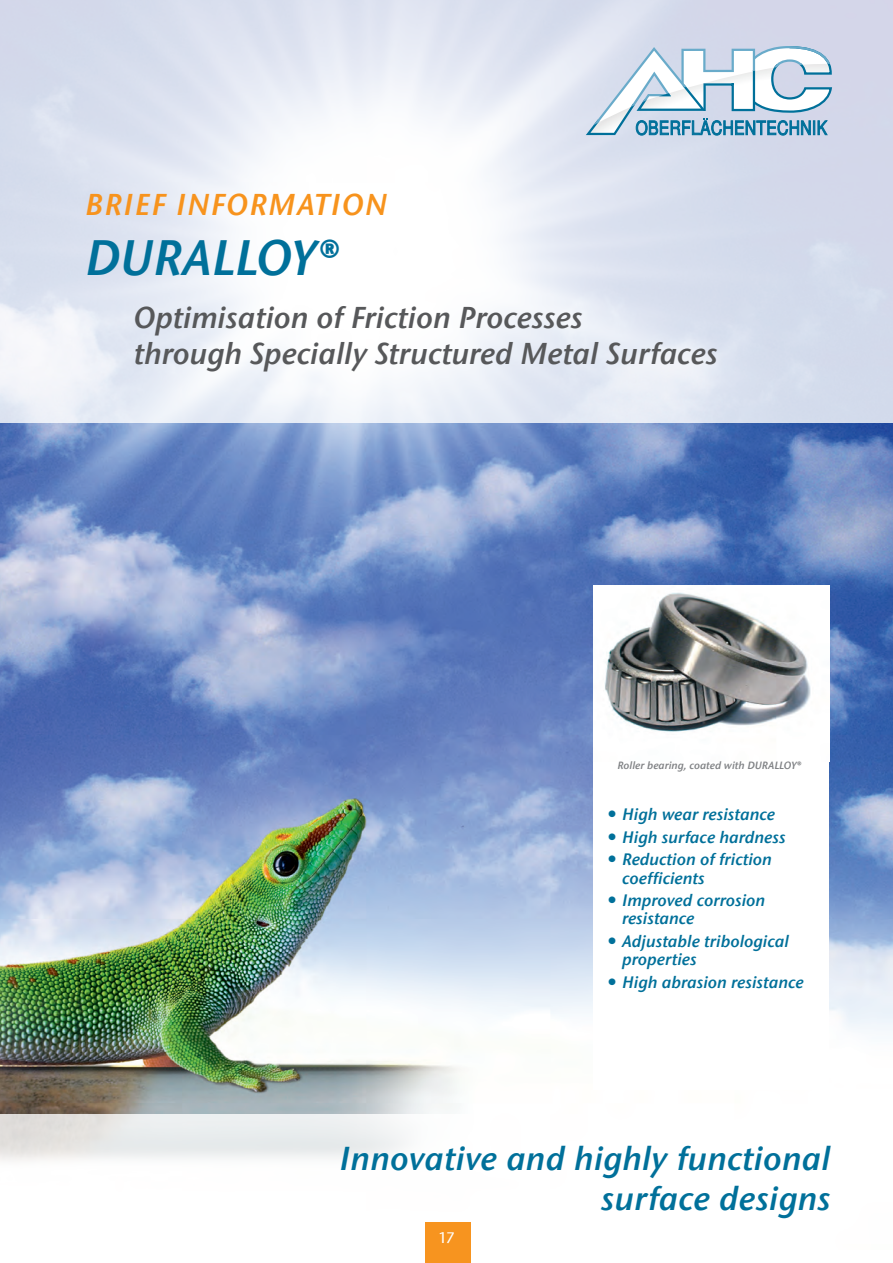
<style>
.page{position:relative;width:893px;height:1263px;background:#fff}
.page>*{position:absolute;margin:0;border:0;box-sizing:border-box;transform-origin:0 0}
.t1{font:italic 49.5px "ITC Stone Sans Com Semi";color:#00709a}
.t2{font:italic 33px/39.6px "ITC Stone Sans Com Semi";letter-spacing:.01em;color:#00709a;text-align:right}
.t3{font:italic 30px/36px "ITC Stone Sans Com Semi";color:#57585a}
.t4{font:italic 30px "ITC Stone Sans Com Semi";letter-spacing:.05em;color:#f7931d}
.t5{font:italic 16.5px/18.3px "ITC Stone Sans Com Semi";color:#00709a}
.t6{font:500 15.45px "ITC Stone Sans Com";color:#fff}
.t7{font:italic 10.5px "ITC Stone Sans Com Semi";color:#808285}
</style>
<div class="page">
<img style="left:0;top:423px;width:893px;height:826px">
<div style="left:594px;top:585px;width:235px;height:505px;background:#fff"></div>
<img style="left:604px;top:592px;width:207px;height:140px">
<div style="left:0;top:1114px;width:893px;height:130px;background:#fff"></div>
<svg style="left:0;top:0;width:893px;height:423px"></svg>
<svg style="left:586px;top:45px;width:247px;height:91px"></svg>
<div style="left:425px;top:1222px;width:45px;height:41px;background:#f7931d"></div>
<p class="t4" style="left:85px;top:186px;width:304px">BRIEF INFORMATION</p>
<p class="t1" style="left:85px;top:228px;width:257px">DURALLOY®</p>
<p class="t3" style="left:134px;top:300px;width:585px">Optimisation of Friction Processes<br>through Specially Structured Metal Surfaces</p>
<p class="t7" style="left:617px;top:759px;width:186px">Roller bearing, coated with DURALLOY®</p>
<p class="t5" style="left:609px;top:805px;width:168px">● High wear resistance</p>
<p class="t5" style="left:609px;top:828px;width:179px">● High surface hardness</p>
<p class="t5" style="left:622px;top:850px;width:151px;text-indent:-14px">● Reduction of friction coefficients</p>
<p class="t5" style="left:622px;top:891px;width:145px;text-indent:-14px">● Improved corrosion resistance</p>
<p class="t5" style="left:622px;top:932px;width:168px;text-indent:-14px">● Adjustable tribological properties</p>
<p class="t5" style="left:609px;top:973px;width:197px">● High abrasion resistance</p>
<h2 class="t2" style="left:340px;top:1139px;width:492px">Innovative and highly functional surface designs</h2>
<p class="t6" style="left:438px;top:1228px;width:18px">17</p>
</div>
